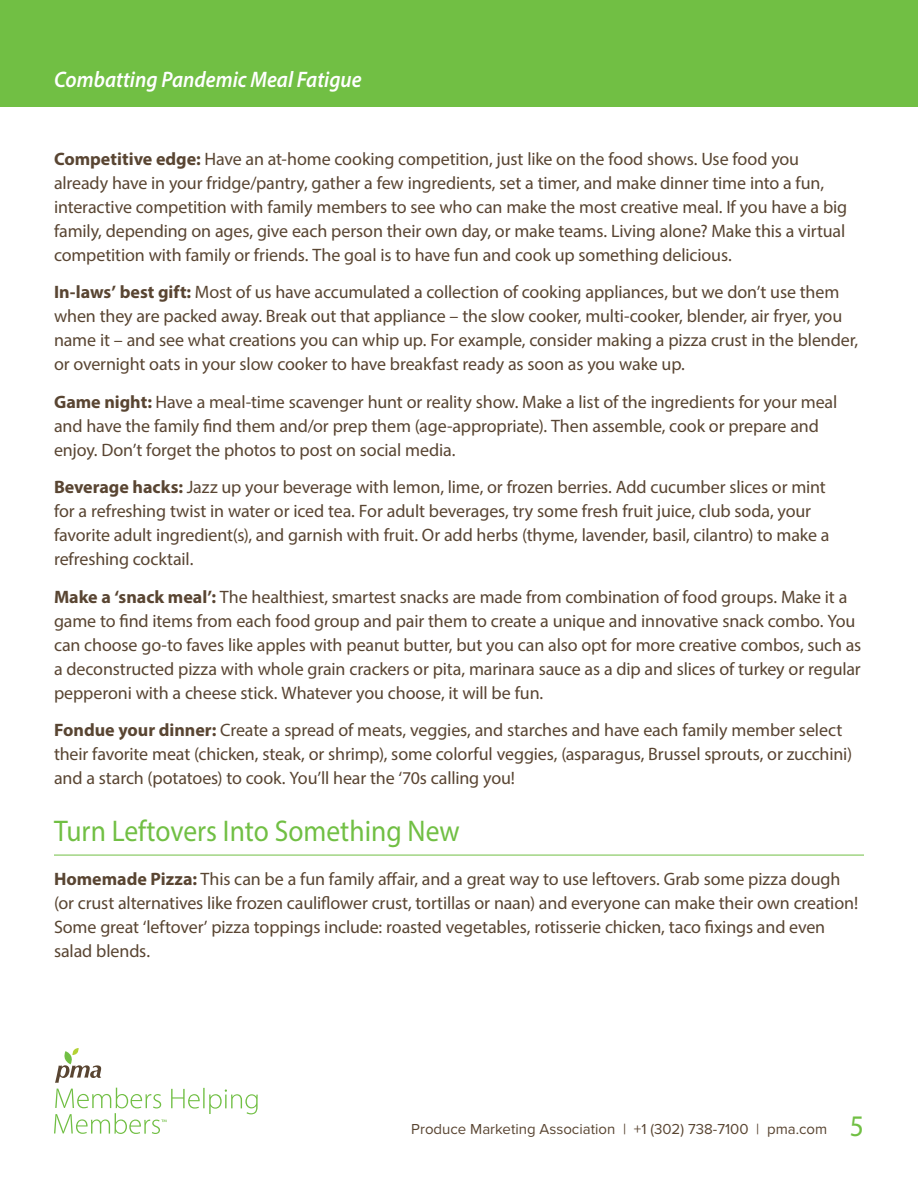
<style>
.page{position:relative;width:918px;height:1188px;background:#fff}
.page>*{position:absolute;margin:0;border:0;box-sizing:border-box;transform-origin:0 0}
.Number{font:30px "Myriad Pro";color:#71bf44;scale:.92 1}
.t1{font:italic 600 22.5px "Myriad Pro";color:#fff;scale:.92 1}
.Body{font:18px/24px "Myriad Pro";letter-spacing:-.01em;color:#594532}
.t2{font:15px "Proxima Nova";color:#594532}
.s1{font-weight:700}
</style>
<div class="page">
<div style="left:0;top:0;width:918px;height:107px;background:#71bf44"></div>
<hr style="left:54px;top:855px;width:810px;height:1px;background:#71bf44">
<hr style="left:203px;top:1088px;width:2px;height:20px;background:#71bf44">
<svg style="left:209px;top:1089px;width:49px;height:25px"></svg>
<svg style="left:54px;top:1048px;width:146px;height:86px"></svg>
<p class="t1" style="left:54px;top:65px;width:336px">Combatting Pandemic Meal Fatigue</p>
<p class="Body" style="left:54px;top:146px;width:795px"><span class="s1">Competitive edge:</span> Have an at-home cooking competition, just like on the food shows. Use food you already have in your fridge/pantry, gather a few ingredients, set a timer, and make dinner time into a fun, interactive competition with family members to see who can make the most creative meal. If you have a big family, depending on ages, give each person their own day, or make teams. Living alone? Make this a virtual competition with family or friends. The goal is to have fun and cook up something delicious.</p>
<p class="Body" style="left:54px;top:280px;width:806px"><span class="s1">In-laws’ best gift:</span> Most of us have accumulated a collection of cooking appliances, but we don’t use them when they are packed away. Break out that appliance – the slow cooker, multi-cooker, blender, air fryer, you name it – and see what creations you can whip up. For example, consider making a pizza crust in the blender, or overnight oats in your slow cooker to have breakfast ready as soon as you wake up.</p>
<p class="Body" style="left:54px;top:389px;width:785px"><span class="s1">Game night:</span> Have a meal-time scavenger hunt or reality show. Make a list of the ingredients for your meal and have the family find them and/or prep them (age-appropriate). Then assemble, cook or prepare and enjoy. Don’t forget the photos to post on social media.</p>
<p class="Body" style="left:54px;top:475px;width:777px"><span class="s1">Beverage hacks:</span> Jazz up your beverage with lemon, lime, or frozen berries. Add cucumber slices or mint for a refreshing twist in water or iced tea. For adult beverages, try some fresh fruit juice, club soda, your favorite adult ingredient(s), and garnish with fruit. Or add herbs (thyme, lavender, basil, cilantro) to make a refreshing cocktail.</p>
<p class="Body" style="left:54px;top:584px;width:809px"><span class="s1">Make a ‘snack meal’:</span> The healthiest, smartest snacks are made from combination of food groups. Make it a game to find items from each food group and pair them to create a unique and innovative snack combo. You can choose go-to faves like apples with peanut butter, but you can also opt for more creative combos, such as a deconstructed pizza with whole grain crackers or pita, marinara sauce as a dip and slices of turkey or regular pepperoni with a cheese stick. Whatever you choose, it will be fun.</p>
<p class="Body" style="left:54px;top:718px;width:800px"><span class="s1">Fondue your dinner:</span> Create a spread of meats, veggies, and starches and have each family member select their favorite meat (chicken, steak, or shrimp), some colorful veggies, (asparagus, Brussel sprouts, or zucchini) and a starch (potatoes) to cook. You’ll hear the ‘70s calling you!</p>
<h2 class="Number" style="left:54px;top:813px;width:443px">Turn Leftovers Into Something New</h2>
<p class="Body" style="left:54px;top:867px;width:806px"><span class="s1">Homemade Pizza:</span> This can be a fun family affair, and a great way to use leftovers. Grab some pizza dough (or crust alternatives like frozen cauliflower crust, tortillas or naan) and everyone can make their own creation!<br>Some great ‘leftover’ pizza toppings include: roasted vegetables, rotisserie chicken, taco fixings and even salad blends.</p>
<p class="t2" style="left:411px;top:1118px;width:417px">Produce Marketing Association | +1 (302) 738-7100 | pma.com</p>
<p class="Number" style="left:850px;top:1107px;width:17px">5</p>
</div>
